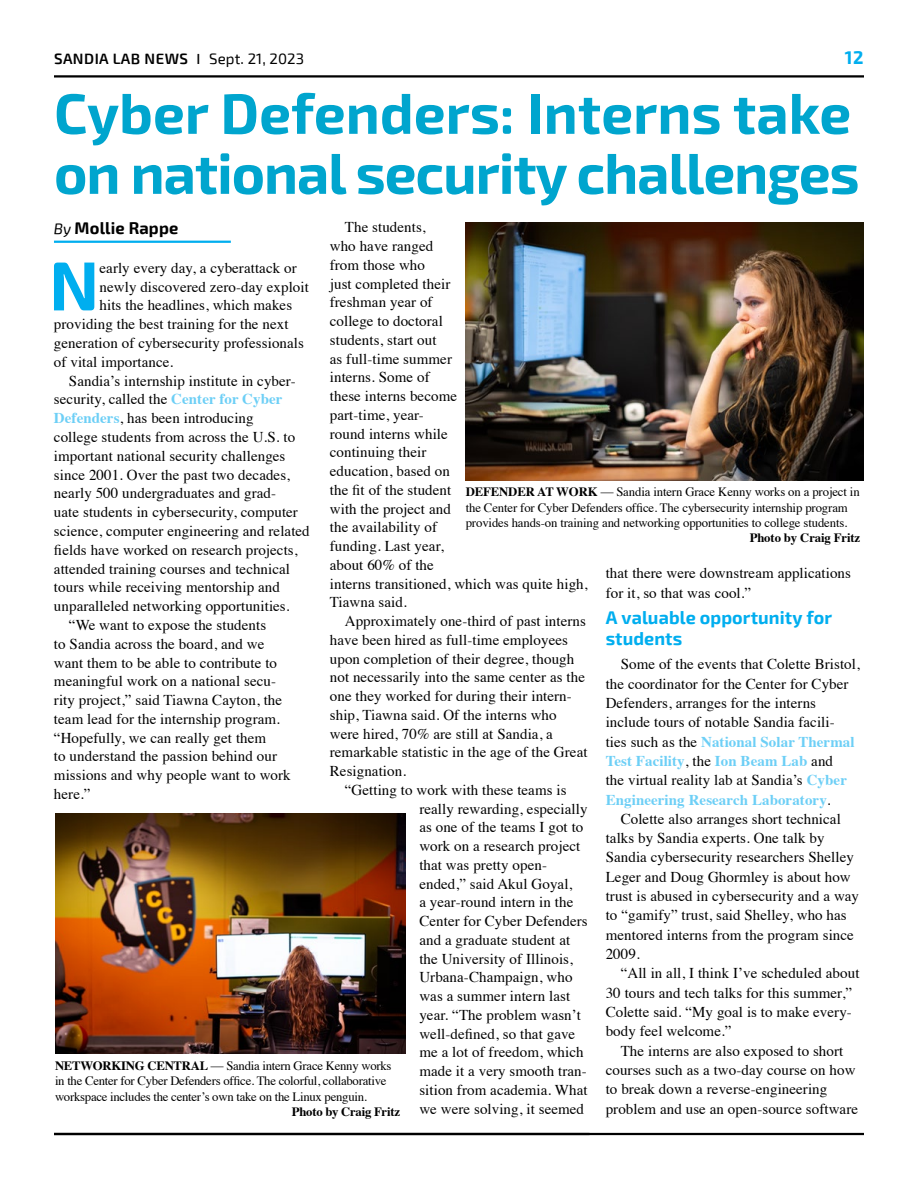
<style>
.page{position:relative;width:918px;height:1188px;background:#fff}
.page>*{position:absolute;margin:0;border:0;box-sizing:border-box;transform-origin:0 0}
.t1{font:700 69.3px "Exo 2";color:#00aeef}
.t2{font:700 57px/60px "Exo 2";letter-spacing:-.02em;color:#00a5ce}
.t3{font:700 18px/20.1px "Exo 2";letter-spacing:.005em;color:#00aeef}
.t4{font:700 16.5px "Exo 2";letter-spacing:.01em;color:#000}
.t5{font:15px/18.8px "Times";letter-spacing:.005em;color:#000}
.t6{font:600 15px "Exo 2";letter-spacing:.03em;color:#000}
.t7{font:12.75px/15.3px "Times";letter-spacing:-.01em;color:#000}
.t8{font:700 12.75px "Times";letter-spacing:-.015em;color:#000}
.s1{font-family:"Times";font-weight:700}
.s2{font-weight:400}
.s3{font-weight:400;font-style:italic;font-size:15px}
.s4{font-weight:700;color:#6dcff6}
.s5{font-weight:700}
.s6{font-family:"Times New Roman"}
</style>
<div class="page">
<hr style="left:54px;top:1133px;width:810px;height:2px;background:#000">
<hr style="left:54px;top:75px;width:810px;height:3px;background:#000">
<hr style="left:54px;top:241px;width:177px;height:2px;background:#00aeef">
<img style="left:466px;top:222px;width:398px;height:258px">
<img style="left:55px;top:813px;width:351px;height:241px">
<p class="t6" style="left:54px;top:50px;width:252px">SANDIA LAB NEWS <span class="s1">|</span> <span class="s2">Sept. 21, 2023</span></p>
<p class="t3" style="left:845px;top:48px;width:20px">12</p>
<h2 class="t2" style="left:54px;top:85px;width:807px">Cyber Defenders: Interns take on national security challenges</h2>
<p class="t4" style="left:54px;top:218px;width:126px"><span class="s3">By</span> Mollie Rappe</p>
<h1 class="t1" style="left:49px;top:245px;width:52px">N</h1>
<p class="t5" style="left:100px;top:257px;width:199px">early every day, a cyberattack or</p>
<p class="t5" style="left:330px;top:217px;width:259px;text-indent:15px">The students,<br>who have ranged<br>from those who<br>just completed their<br>freshman year of<br>college to doctoral<br>students, start out<br>as full-time summer<br>interns. Some of<br>these interns become<br>part-time, year-<br>round interns while<br>continuing their<br>education, based on<br>the fit of the student<br>with the project and<br>the availability of<br>funding. Last year,<br>about 60% of the<br>interns transitioned, which was quite high,<br>Tiawna said.</p>
<p class="t5" style="left:330px;top:610px;width:259px;text-indent:15px">Approximately one-third of past interns have been hired as full-time employees upon completion of their degree, though not necessarily into the same center as the one they worked for during their intern&shy;ship, Tiawna said. Of the interns who were hired, 70% are still at Sandia, a remarkable statistic in the age of the Great Resignation.</p>
<p class="t5" style="left:419px;top:779px;width:170px;text-indent:-75px">“Getting to work with these teams is really rewarding, especially as one of the teams I got to work on a research project that was pretty open&shy;ended,” said Akul Goyal,<br>a year-round intern in the<br>Center for Cyber Defenders and a graduate student at the University of Illinois,<br>Urbana-Champaign, who was a summer intern last year. “The problem wasn’t well-defined, so that gave me a lot of freedom, which made it a very smooth tran&shy;sition from academia. What we were solving, it seemed</p>
<p class="t5" style="left:100px;top:276px;width:211px">newly discovered zero-day exploit</p>
<p class="t5" style="left:100px;top:295px;width:194px">hits the headlines, which makes</p>
<p class="t5" style="left:54px;top:314px;width:236px">providing the best training for the next</p>
<p class="t5" style="left:54px;top:332px;width:252px">generation of cybersecurity professionals</p>
<p class="t5" style="left:54px;top:351px;width:121px">of vital importance.</p>
<p class="t5" style="left:69px;top:370px;width:228px">Sandia’s internship institute in cyber-</p>
<p class="t5" style="left:54px;top:389px;width:230px">security, called the <span class="s4">Center for Cyber</span></p>
<p class="t5" style="left:54px;top:407px;width:201px"><span class="s4">Defenders</span>, has been introducing</p>
<p class="t5" style="left:54px;top:426px;width:243px">college students from across the U.S. to</p>
<p class="t5" style="left:54px;top:445px;width:233px">important national security challenges</p>
<p class="t5" style="left:54px;top:464px;width:238px">since 2001. Over the past two decades,</p>
<p class="t5" style="left:54px;top:483px;width:224px">nearly 500 undergraduates and grad-</p>
<p class="t5" style="left:54px;top:501px;width:245px">uate students in cybersecurity, computer</p>
<p class="t5" style="left:54px;top:520px;width:257px">science, computer engineering and related</p>
<p class="t5" style="left:54px;top:539px;width:245px">fields have worked on research projects,</p>
<p class="t5" style="left:54px;top:558px;width:238px">attended training courses and technical</p>
<p class="t5" style="left:54px;top:577px;width:227px">tours while receiving mentorship and</p>
<p class="t5" style="left:54px;top:595px;width:237px">unparalleled networking opportunities.</p>
<p class="t5" style="left:69px;top:614px;width:199px">“We want to expose the students</p>
<p class="t5" style="left:54px;top:633px;width:212px">to Sandia across the board, and we</p>
<p class="t5" style="left:54px;top:652px;width:225px">want them to be able to contribute to</p>
<p class="t5" style="left:54px;top:671px;width:224px">meaningful work on a national secu-</p>
<p class="t5" style="left:54px;top:689px;width:230px">rity project,” said Tiawna Cayton, the</p>
<p class="t5" style="left:54px;top:708px;width:227px">team lead for the internship program.</p>
<p class="t5" style="left:54px;top:727px;width:214px">“Hopefully, we can really get them</p>
<p class="t5" style="left:54px;top:746px;width:225px">to understand the passion behind our</p>
<p class="t5" style="left:54px;top:765px;width:238px">missions and why people want to work</p>
<p class="t5" style="left:54px;top:783px;width:38px">here.”</p>
<p class="t7" style="left:466px;top:483px;width:396px"><span class="s5">DEFENDER AT WORK</span> <span class="s6">—</span> Sandia intern Grace Kenny works on a project in the Center for Cyber Defenders office. The cybersecurity internship program provides hands-on training and networking opportunities to college students.</p>
<p class="t8" style="left:750px;top:526px;width:112px">Photo by Craig Fritz</p>
<p class="t5" style="left:606px;top:562px;width:247px;line-height:19.4px">that there were downstream applications for it, so that was cool.”</p>
<p class="t3" style="left:606px;top:609px;width:228px">A valuable opportunity for students</p>
<p class="t5" style="left:606px;top:653px;width:256px;line-height:19.4px;text-indent:15px">Some of the events that Colette Bristol, the coordinator for the Center for Cyber Defenders, arranges for the interns include tours of notable Sandia facili-<br>ties such as the <span class="s4">National Solar Thermal Test Facility</span>, the <span class="s4">Ion Beam Lab</span> and<br>the virtual reality lab at Sandia’s <span class="s4">Cyber Engineering Research Laboratory</span>.</p>
<p class="t5" style="left:606px;top:808px;width:255px;line-height:19.4px;text-indent:15px">Colette also arranges short technical talks by Sandia experts. One talk by Sandia cybersecurity researchers Shelley Leger and Doug Ghormley is about how trust is abused in cybersecurity and a way to “gamify” trust, said Shelley, who has mentored interns from the program since 2009.</p>
<p class="t5" style="left:606px;top:962px;width:255px;line-height:19.4px;text-indent:15px">“All in all, I think I’ve scheduled about 30 tours and tech talks for this summer,” Colette said. “My goal is to make every&shy;body feel welcome.”</p>
<p class="t5" style="left:606px;top:1040px;width:254px;line-height:19.4px;text-indent:15px">The interns are also exposed to short courses such as a two-day course on how to break down a reverse-engineering problem and use an open-source software</p>
<p class="t7" style="left:55px;top:1057px;width:338px"><span class="s5">NETWORKING CENTRAL</span> <span class="s6">—</span> Sandia intern Grace Kenny works in the Center for Cyber Defenders office. The colorful, collaborative workspace includes the center’s own take on the Linux penguin.</p>
<p class="t8" style="left:292px;top:1100px;width:110px">Photo by Craig Fritz</p>
</div>
